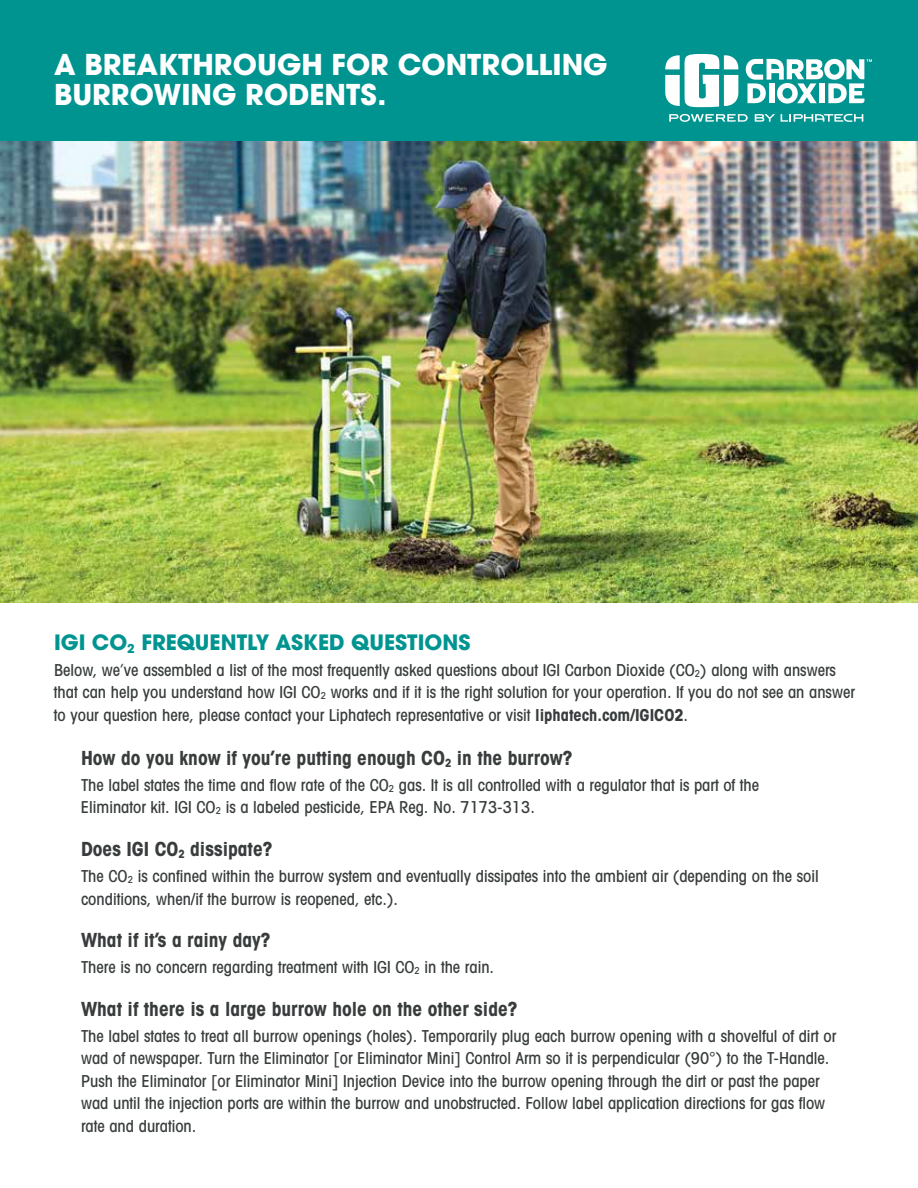
<style>
.page{position:relative;width:918px;height:1188px;background:#fff}
.page>*{position:absolute;margin:0;border:0;box-sizing:border-box;transform-origin:0 0}
.t1{font:700 28.5px/30px "ITC Avant Garde Pro";color:#fff}
.t2{font:700 21px "ITC Avant Garde Pro";color:#009490}
.t3{font:700 condensed 19.5px "Avant Garde";color:#383c3c}
.t4{font:500 condensed 16.5px/22.5px "Avant Garde";color:#383c3c}
.s1{font-size:9.6px}
.s2{font-weight:700}
</style>
<div class="page">
<div style="left:0;top:0;width:918px;height:142px;background:#009490"></div>
<img style="left:0;top:141px;width:918px;height:462px">
<svg style="left:755px;top:114px;width:20px;height:8px"></svg>
<svg style="left:669px;top:114px;width:79px;height:8px"></svg>
<svg style="left:781px;top:114px;width:82px;height:8px"></svg>
<svg style="left:665px;top:54px;width:73px;height:53px"></svg>
<svg style="left:746px;top:59px;width:126px;height:45px"></svg>
<h1 class="t1" style="left:54px;top:49px;width:555px">A BREAKTHROUGH FOR CONTROLLING<br>BURROWING RODENTS.</h1>
<p class="t2" style="left:54px;top:628px;width:418px">IGI CO<sub>2</sub> FREQUENTLY ASKED QUESTIONS</p>
<p class="t4" style="left:54px;top:658px;width:802px">Below, we’ve assembled a list of the most frequently asked questions about IGI Carbon Dioxide (CO<span class="s1">2</span>) along with answers that can help you understand how IGI CO<span class="s1">2</span> works and if it is the right solution for your operation. If you do not see an answer to your question here, please contact your Liphatech representative or visit <span class="s2">liphatech.com/IGICO2</span>.</p>
<p class="t3" style="left:81px;top:746px;width:493px">How do you know if you’re putting enough CO<sub>2</sub> in the burrow?</p>
<p class="t4" style="left:81px;top:773px;width:680px">The label states the time and flow rate of the CO<span class="s1">2</span> gas. It is all controlled with a regulator that is part of the<br>Eliminator kit. IGI CO<span class="s1">2</span> is a labeled pesticide, EPA Reg. No. 7173-313.</p>
<p class="t3" style="left:81px;top:837px;width:193px">Does IGI CO<sub>2</sub> dissipate?</p>
<p class="t4" style="left:81px;top:865px;width:739px">The CO<span class="s1">2</span> is confined within the burrow system and eventually dissipates into the ambient air (depending on the soil conditions, when/if the burrow is reopened, etc.).</p>
<p class="t3" style="left:81px;top:928px;width:191px">What if it’s a rainy day?</p>
<p class="t4" style="left:81px;top:956px;width:415px">There is no concern regarding treatment with IGI CO<span class="s1">2</span> in the rain.</p>
<p class="t3" style="left:81px;top:996px;width:438px">What if there is a large burrow hole on the other side?</p>
<p class="t4" style="left:81px;top:1024px;width:757px">The label states to treat all burrow openings (holes). Temporarily plug each burrow opening with a shovelful of dirt or wad of newspaper. Turn the Eliminator [or Eliminator Mini] Control Arm so it is perpendicular (90°) to the T-Handle.<br>Push the Eliminator [or Eliminator Mini] Injection Device into the burrow opening through the dirt or past the paper wad until the injection ports are within the burrow and unobstructed. Follow label application directions for gas flow rate and duration.</p>
</div>
